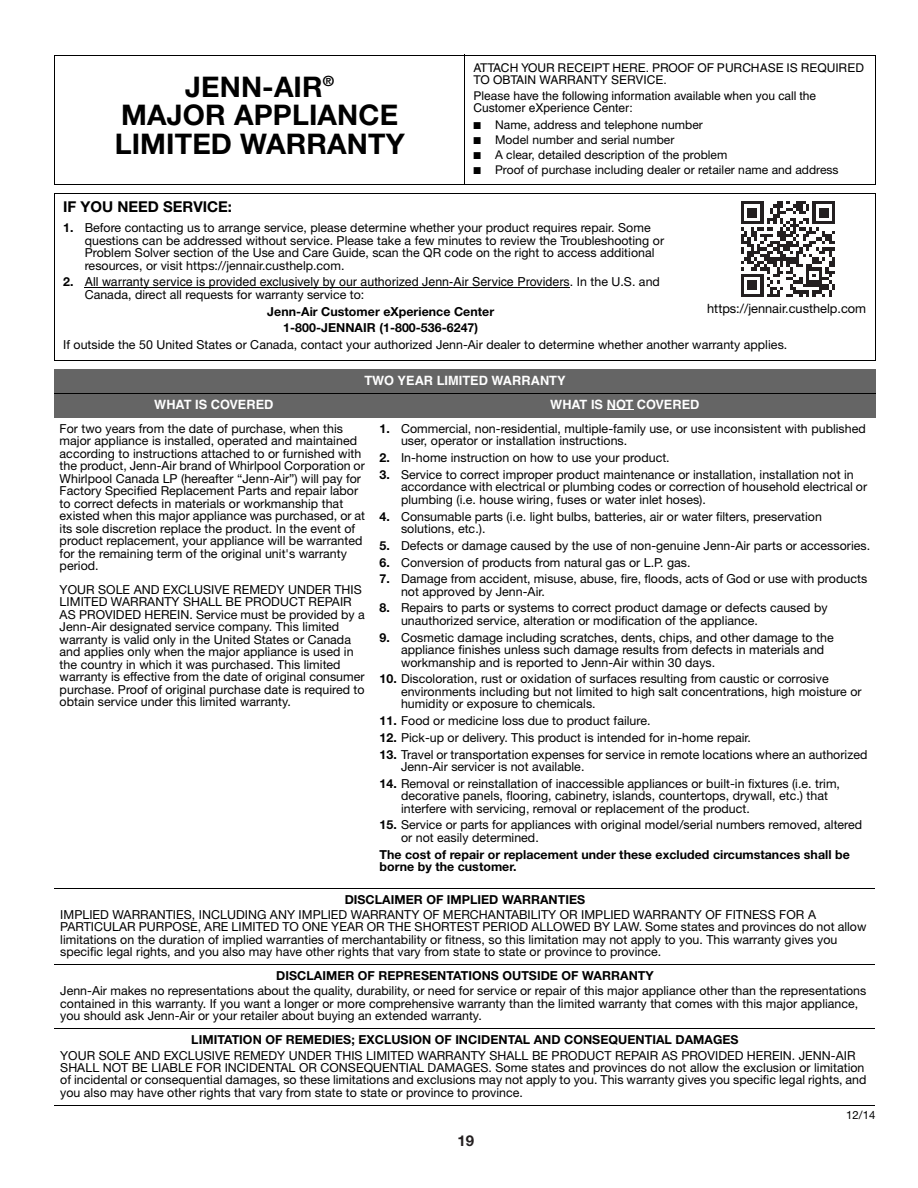
<style>
.page{position:relative;width:918px;height:1188px;background:#fff}
.page>*{position:absolute;margin:0;border:0;box-sizing:border-box;transform-origin:0 0}
.t1{font:700 28.5px/28.5px "Helvetica Neue";letter-spacing:.005em;color:#000;text-align:center}
.t2{font:700 15px "Helvetica Neue";color:#000}
.t3{font:700 15px "Helvetica Neue";color:#231f20}
.t4{font:700 12.9px "Helvetica";color:#fff}
.t5{font:12.9px "Helvetica Neue";color:#000}
.t6{font:12.45px/12.5px "Helvetica Neue";color:#000}
.t7{font:700 12.45px/12.5px "Helvetica Neue";letter-spacing:.005em;color:#000}
.t8{font:12.45px/12.5px "Helvetica";color:#000}
.t9{font:12px/12px "Helvetica";color:#000}
.t10{font:12px "Helvetica Neue";color:#000}
.t11{font:11.4px "Helvetica Neue";color:#000}
.s1{font-weight:700}
.s2{font-family:"Helvetica Neue";font-weight:700}
.s3{font-family:"Helvetica Neue"}
</style>
<div class="page">
<hr style="left:54px;top:55px;width:1px;height:129px;background:#000">
<hr style="left:465px;top:55px;width:1px;height:130px;background:#000">
<hr style="left:875px;top:55px;width:1px;height:129px;background:#000">
<hr style="left:54px;top:55px;width:822px;height:1px;background:#000">
<hr style="left:54px;top:184px;width:822px;height:1px;background:#000">
<hr style="left:85px;top:287px;width:485px;height:1px;background:#000">
<hr style="left:54px;top:194px;width:1px;height:166px;background:#000">
<hr style="left:875px;top:194px;width:1px;height:166px;background:#000">
<hr style="left:54px;top:193px;width:822px;height:1px;background:#000">
<hr style="left:54px;top:360px;width:822px;height:1px;background:#000">
<img style="left:742px;top:202px;width:93px;height:94px">
<div style="left:54px;top:369px;width:822px;height:24px;background:#656565"></div>
<div style="left:54px;top:393px;width:320px;height:24px;background:#656565"></div>
<div style="left:374px;top:393px;width:502px;height:24px;background:#656565"></div>
<hr style="left:54px;top:393px;width:822px;height:1px;background:#000">
<hr style="left:55px;top:888px;width:820px;height:1px;background:#000">
<hr style="left:55px;top:964px;width:820px;height:1px;background:#000">
<hr style="left:55px;top:1028px;width:820px;height:1px;background:#000">
<hr style="left:55px;top:1105px;width:820px;height:1px;background:#000">
<p class="t1" style="left:115px;top:72px;width:291px">JENN-AIR<sup>®<br></sup>MAJOR APPLIANCE<br>LIMITED WARRANTY</p>
<p class="t9" style="left:474px;top:62px;width:392px">ATTACH YOUR RECEIPT HERE. PROOF OF PURCHASE IS REQUIRED<br>TO OBTAIN WARRANTY SERVICE.</p>
<p class="t9" style="left:474px;top:90px;width:344px">Please have the following information available when you call the<br>Customer eXperience Center:</p>
<p class="t10" style="left:474px;top:117px;width:231px">■ Name, address and telephone number</p>
<p class="t10" style="left:474px;top:132px;width:202px">■ Model number and serial number</p>
<p class="t10" style="left:474px;top:147px;width:255px">■ A clear, detailed description of the problem</p>
<p class="t10" style="left:474px;top:162px;width:367px">■ Proof of purchase including dealer or retailer name and address</p>
<p class="t2" style="left:63px;top:197px;width:170px">IF YOU NEED SERVICE:</p>
<p class="t6" style="left:85px;top:221px;width:581px;text-indent:-22px"><span class="s1">1.</span> Before contacting us to arrange service, please determine whether your product requires repair. Some questions can be addressed without service. Please take a few minutes to review the Troubleshooting or Problem Solver section of the Use and Care Guide, scan the QR code on the right to access additional resources, or visit https://jennair.custhelp.com.</p>
<p class="t8" style="left:85px;top:276px;width:577px;text-indent:-22px"><span class="s2">2.</span> All warranty service is provided exclusively by our authorized Jenn-Air Service Providers<span class="s3">. In the U.S. and<br>Canada, direct all requests for warranty service to:</span></p>
<p class="t7" style="left:267px;top:305px;width:228px">Jenn-Air Customer eXperience Center</p>
<p class="t7" style="left:283px;top:321px;width:196px">1-800-JENNAIR (1-800-536-6247)</p>
<p class="t6" style="left:63px;top:338px;width:726px">If outside the 50 United States or Canada, contact your authorized Jenn-Air dealer to determine whether another warranty applies.</p>
<p class="t5" style="left:707px;top:301px;width:161px">https://jennair.custhelp.com</p>
<p class="t4" style="left:364px;top:372px;width:203px">TWO YEAR LIMITED WARRANTY</p>
<p class="t4" style="left:154px;top:396px;width:121px">WHAT IS COVERED</p>
<p class="t4" style="left:550px;top:396px;width:151px">WHAT IS NOT COVERED</p>
<p class="t6" style="left:60px;top:422px;width:307px">For two years from the date of purchase, when this major appliance is installed, operated and maintained according to instructions attached to or furnished with the product, Jenn-Air brand of Whirlpool Corporation or Whirlpool Canada LP (hereafter “Jenn-Air”) will pay for Factory Specified Replacement Parts and repair labor to correct defects in materials or workmanship that existed when this major appliance was purchased, or at its sole discretion replace the product. In the event of product replacement, your appliance will be warranted for the remaining term of the original unit's warranty period.</p>
<p class="t6" style="left:60px;top:583px;width:307px">YOUR SOLE AND EXCLUSIVE REMEDY UNDER THIS LIMITED WARRANTY SHALL BE PRODUCT REPAIR AS PROVIDED HEREIN. Service must be provided by a Jenn-Air designated service company. This limited warranty is valid only in the United States or Canada and applies only when the major appliance is used in the country in which it was purchased. This limited warranty is effective from the date of original consumer purchase. Proof of original purchase date is required to obtain service under this limited warranty.</p>
<p class="t6" style="left:401px;top:422px;width:466px;text-indent:-22px"><span class="s1">1.</span> Commercial, non-residential, multiple-family use, or use inconsistent with published user, operator or installation instructions.</p>
<p class="t6" style="left:379px;top:451px;width:292px"><span class="s1">2.</span> In-home instruction on how to use your product.</p>
<p class="t6" style="left:401px;top:468px;width:468px;text-indent:-22px"><span class="s1">3.</span> Service to correct improper product maintenance or installation, installation not in accordance with electrical or plumbing codes or correction of household electrical or plumbing (i.e. house wiring, fuses or water inlet hoses).</p>
<p class="t6" style="left:401px;top:510px;width:422px;text-indent:-22px"><span class="s1">4.</span> Consumable parts (i.e. light bulbs, batteries, air or water filters, preservation solutions, etc.).</p>
<p class="t6" style="left:379px;top:539px;width:492px"><span class="s1">5.</span> Defects or damage caused by the use of non-genuine Jenn-Air parts or accessories.</p>
<p class="t6" style="left:380px;top:556px;width:313px"><span class="s1">6.</span> Conversion of products from natural gas or L.P. gas.</p>
<p class="t6" style="left:401px;top:572px;width:468px;text-indent:-22px"><span class="s1">7.</span> Damage from accident, misuse, abuse, fire, floods, acts of God or use with products not approved by Jenn-Air.</p>
<p class="t6" style="left:401px;top:602px;width:428px;text-indent:-22px"><span class="s1">8.</span> Repairs to parts or systems to correct product damage or defects caused by unauthorized service, alteration or modification of the appliance.</p>
<p class="t6" style="left:401px;top:631px;width:434px;text-indent:-22px"><span class="s1">9.</span> Cosmetic damage including scratches, dents, chips, and other damage to the appliance finishes unless such damage results from defects in materials and workmanship and is reported to Jenn-Air within 30 days.</p>
<p class="t6" style="left:401px;top:673px;width:462px;text-indent:-22px"><span class="s1">10.</span> Discoloration, rust or oxidation of surfaces resulting from caustic or corrosive environments including but not limited to high salt concentrations, high moisture or humidity or exposure to chemicals.</p>
<p class="t6" style="left:380px;top:714px;width:273px"><span class="s1">11.</span> Food or medicine loss due to product failure.</p>
<p class="t6" style="left:380px;top:731px;width:373px"><span class="s1">12.</span> Pick-up or delivery. This product is intended for in-home repair.</p>
<p class="t6" style="left:401px;top:748px;width:468px;text-indent:-22px"><span class="s1">13.</span> Travel or transportation expenses for service in remote locations where an authorized<br>Jenn-Air servicer is not available.</p>
<p class="t6" style="left:401px;top:777px;width:440px;text-indent:-22px"><span class="s1">14.</span> Removal or reinstallation of inaccessible appliances or built-in fixtures (i.e. trim, decorative panels, flooring, cabinetry, islands, countertops, drywall, etc.) that interfere with servicing, removal or replacement of the product.</p>
<p class="t6" style="left:401px;top:819px;width:463px;text-indent:-22px"><span class="s1">15.</span> Service or parts for appliances with original model/serial numbers removed, altered or not easily determined.</p>
<p class="t7" style="left:380px;top:848px;width:472px">The cost of repair or replacement under these excluded circumstances shall be borne by the customer.</p>
<p class="t6" style="left:60px;top:891px;width:757px;line-height:15.3px;text-indent:284px"><span class="s1">DISCLAIMER OF IMPLIED WARRANTIES<br></span>IMPLIED WARRANTIES, INCLUDING ANY IMPLIED WARRANTY OF MERCHANTABILITY OR IMPLIED WARRANTY OF FITNESS FOR A</p>
<p class="t6" style="left:60px;top:920px;width:808px">PARTICULAR PURPOSE, ARE LIMITED TO ONE YEAR OR THE SHORTEST PERIOD ALLOWED BY LAW. Some states and provinces do not allow limitations on the duration of implied warranties of merchantability or fitness, so this limitation may not apply to you. This warranty gives you specific legal rights, and you also may have other rights that vary from state to state or province to province.</p>
<p class="t6" style="left:60px;top:968px;width:808px;line-height:15.3px;text-align:center"><span class="s1">DISCLAIMER OF REPRESENTATIONS OUTSIDE OF WARRANTY<br></span>Jenn-Air makes no representations about the quality, durability, or need for service or repair of this major appliance other than the representations</p>
<p class="t6" style="left:60px;top:997px;width:800px">contained in this warranty. If you want a longer or more comprehensive warranty than the limited warranty that comes with this major appliance, you should ask Jenn-Air or your retailer about buying an extended warranty.</p>
<p class="t6" style="left:60px;top:1032px;width:797px;line-height:15.3px;text-indent:131px"><span class="s1">LIMITATION OF REMEDIES; EXCLUSION OF INCIDENTAL AND CONSEQUENTIAL DAMAGES<br></span>YOUR SOLE AND EXCLUSIVE REMEDY UNDER THIS LIMITED WARRANTY SHALL BE PRODUCT REPAIR AS PROVIDED HEREIN. JENN-AIR</p>
<p class="t6" style="left:60px;top:1061px;width:808px">SHALL NOT BE LIABLE FOR INCIDENTAL OR CONSEQUENTIAL DAMAGES. Some states and provinces do not allow the exclusion or limitation of incidental or consequential damages, so these limitations and exclusions may not apply to you. This warranty gives you specific legal rights, and you also may have other rights that vary from state to state or province to province.</p>
<p class="t3" style="left:457px;top:1131px;width:18px">19</p>
<p class="t11" style="left:846px;top:1108px;width:31px">12/14</p>
</div>
